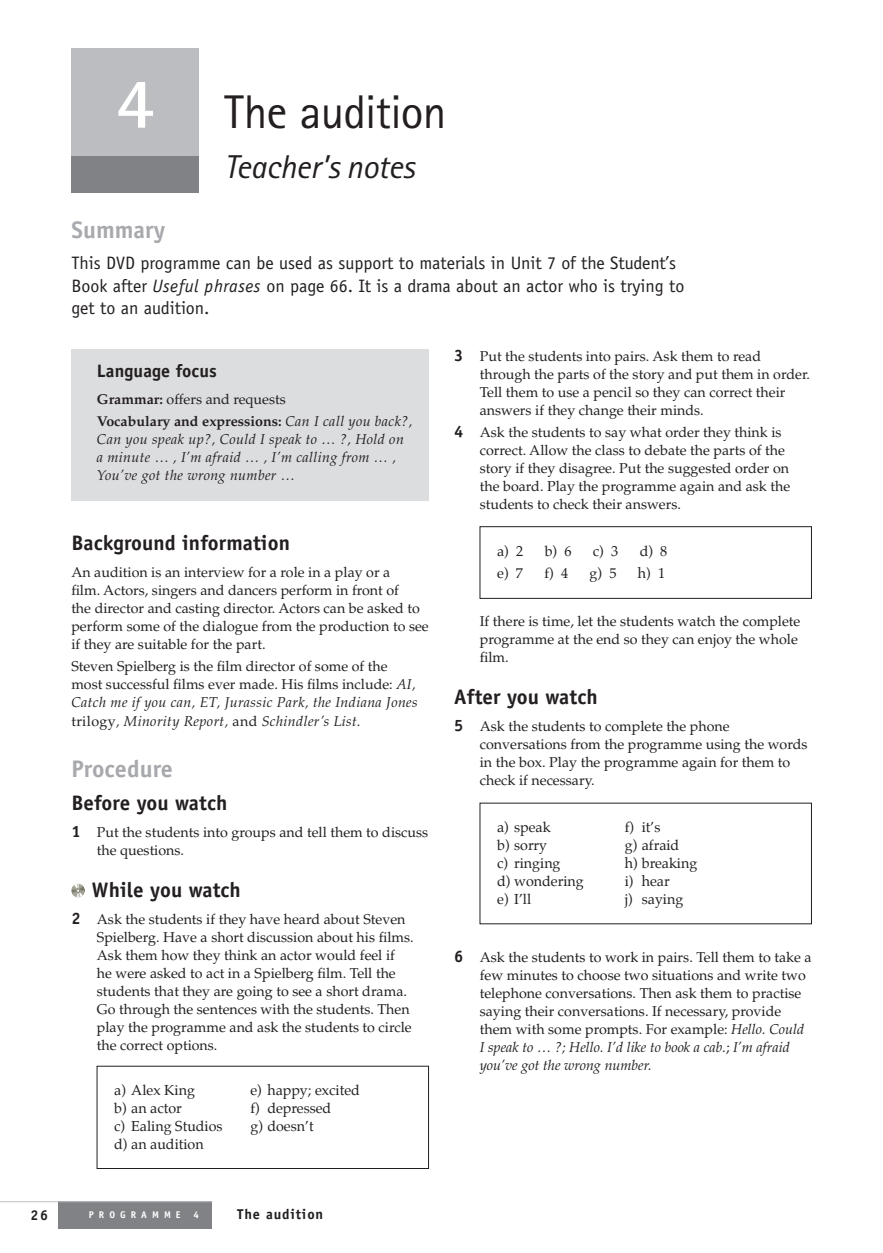
<style>
.page{position:relative;width:883px;height:1253px;background:#fff}
.page>*{position:absolute;margin:0;border:0;box-sizing:border-box;transform-origin:0 0}
.t1{font:47.25px "Rotis Sans Serif Std";letter-spacing:-.02em;color:#231f20}
.t2{font:italic 33px "Rotis Sans Serif Std";letter-spacing:-.015em;color:#231f20}
.t3{font:700 24px "Officina Sans Std";letter-spacing:.005em;color:#a8a9ad}
.t4{font:700 21px "Officina Sans Std";letter-spacing:.005em;color:#231f20}
.t5{font:18px/22.5px "Officina Sans Std";color:#231f20}
.t6{font:700 18px "Officina Sans Std";letter-spacing:.005em;color:#231f20}
.t7{font:14.25px/18px "Palatino LT Std";color:#231f20}
.t8{font:14.25px "Palatino";color:#231f20}
.t9{font:italic 14.25px/18px "Palatino LT Std";letter-spacing:.025em;color:#231f20}
.t10{font:700 14.25px/22.5px "Palatino LT Std";color:#231f20}
.t11{font:700 14.25px "Officina Sans Std";letter-spacing:.06em;color:#231f20}
.t12{font:700 9.75px "Officina Sans Std";letter-spacing:.515em;color:#fff}
.s1{font-weight:700;font-size:72px;color:#fff}
.s2{font-style:italic}
.s3{font-weight:400}
.s4{font-weight:400;font-style:italic}
.s5{font-family:"Officina Sans Std";font-weight:700;font-size:16.5px}
</style>
<div class="page">
<div style="left:71px;top:49px;width:128px;height:108px;background:#bcbdc0"></div>
<div style="left:71px;top:157px;width:128px;height:36px;background:#808285"></div>
<img style="left:71px;top:883px;width:14px;height:14px;border-radius:50%">
<div style="left:71px;top:349px;width:357px;height:151px;background:#dcdddf"></div>
<div style="left:479px;top:526px;width:332px;height:72px;border:1px solid #231f20"></div>
<div style="left:59px;top:1201px;width:153px;height:27px;background:#808285"></div>
<hr style="left:0;top:1201px;width:212px;height:1px;background:#bcbdc0">
<h1 class="t1" style="left:116px;top:84px;width:332px"><span class="s1">4</span> The audition</h1>
<h2 class="t2" style="left:224px;top:147px;width:192px">Teacher’s notes</h2>
<h3 class="t3" style="left:71px;top:214px;width:96px">Summary</h3>
<p class="t5" style="left:71px;top:252px;width:614px">This DVD programme can be used as support to materials in Unit 7 of the Student’s<br>Book after <span class="s2">Useful phrases</span> on page 66. It is a drama about an actor who is trying to get to an audition.</p>
<p class="t6" style="left:97px;top:359px;width:121px">Language focus</p>
<p class="t10" style="left:97px;top:388px;width:317px">Grammar: <span class="s3">offers and requests<br></span>Vocabulary and expressions: <span class="s4">Can I call you back?,</span></p>
<p class="t9" style="left:97px;top:430px;width:308px">Can you speak up?, Could I speak to … ?, Hold on a minute … , I’m afraid … , I’m calling from … ,<br>You’ve got the wrong number …</p>
<h3 class="t4" style="left:71px;top:529px;width:220px">Background information</h3>
<p class="t7" style="left:71px;top:563px;width:359px">An audition is an interview for a role in a play or a<br>film. Actors, singers and dancers perform in front of<br>the director and casting director. Actors can be asked to perform some of the dialogue from the production to see if they are suitable for the part.</p>
<p class="t7" style="left:71px;top:658px;width:348px">Steven Spielberg is the film director of some of the most successful films ever made. His films include: <span class="s2">AI, Catch me if you can, ET, Jurassic Park, the Indiana Jones </span>trilogy<span class="s2">, Minority Report,</span> and <span class="s2">Schindler’s List.</span></p>
<h3 class="t3" style="left:71px;top:753px;width:103px">Procedure</h3>
<h3 class="t4" style="left:71px;top:789px;width:157px">Before you watch</h3>
<p class="t7" style="left:97px;top:823px;width:333px;text-indent:-26px"><span class="s5">1</span> Put the students into groups and tell them to discuss the questions.</p>
<h3 class="t4" style="left:92px;top:876px;width:150px">While you watch</h3>
<p class="t7" style="left:97px;top:910px;width:318px;text-indent:-26px"><span class="s5">2</span> Ask the students if they have heard about Steven Spielberg. Have a short discussion about his films.<br>Ask them how they think an actor would feel if<br>he were asked to act in a Spielberg film. Tell the students that they are going to see a short drama.<br>Go through the sentences with the students. Then play the programme and ask the students to circle the correct options.</p>
<p class="t8" style="left:114px;top:1080px;width:82px">a) Alex King</p>
<p class="t8" style="left:250px;top:1080px;width:111px">e) happy; excited</p>
<p class="t8" style="left:114px;top:1098px;width:69px">b) an actor</p>
<p class="t8" style="left:250px;top:1098px;width:82px">f) depressed</p>
<p class="t8" style="left:114px;top:1116px;width:110px">c) Ealing Studios</p>
<p class="t8" style="left:250px;top:1116px;width:65px">g) doesn’t</p>
<p class="t8" style="left:114px;top:1134px;width:91px">d) an audition</p>
<p class="t11" style="left:31px;top:1205px;width:19px">26</p>
<p class="t12" style="left:89px;top:1207px;width:93px">PROGRAMME</p>
<p class="t12" style="left:193px;top:1207px;width:7px">4</p>
<p class="t11" style="left:237px;top:1205px;width:87px">The audition</p>
<p class="t7" style="left:479px;top:347px;width:332px;text-indent:-26px"><span class="s5">3</span> Put the students into pairs. Ask them to read through the parts of the story and put them in order.<br>Tell them to use a pencil so they can correct their answers if they change their minds.</p>
<p class="t7" style="left:479px;top:423px;width:312px;text-indent:-26px"><span class="s5">4</span> Ask the students to say what order they think is correct. Allow the class to debate the parts of the story if they disagree. Put the suggested order on the board. Play the programme again and ask the students to check their answers.</p>
<p class="t8" style="left:497px;top:541px;width:28px">a) 2</p>
<p class="t8" style="left:544px;top:541px;width:28px">b) 6</p>
<p class="t8" style="left:593px;top:541px;width:27px">c) 3</p>
<p class="t8" style="left:639px;top:541px;width:29px">d) 8</p>
<p class="t8" style="left:497px;top:564px;width:27px">e) 7</p>
<p class="t8" style="left:544px;top:564px;width:25px">f) 4</p>
<p class="t8" style="left:589px;top:564px;width:28px">g) 5</p>
<p class="t8" style="left:637px;top:564px;width:29px">h) 1</p>
<p class="t7" style="left:479px;top:612px;width:322px">If there is time, let the students watch the complete programme at the end so they can enjoy the whole film.</p>
<h3 class="t4" style="left:454px;top:684px;width:145px">After you watch</h3>
<p class="t7" style="left:479px;top:717px;width:329px;text-indent:-26px"><span class="s5">5</span> Ask the students to complete the phone conversations from the programme using the words in the box. Play the programme again for them to check if necessary.</p>
<p class="t8" style="left:497px;top:817px;width:55px">a) speak</p>
<p class="t8" style="left:624px;top:817px;width:37px">f) it’s</p>
<p class="t8" style="left:497px;top:835px;width:52px">b) sorry</p>
<p class="t8" style="left:624px;top:835px;width:56px">g) afraid</p>
<p class="t8" style="left:497px;top:853px;width:65px">c) ringing</p>
<p class="t8" style="left:624px;top:853px;width:74px">h) breaking</p>
<p class="t8" style="left:497px;top:871px;width:88px">d) wondering</p>
<p class="t8" style="left:624px;top:871px;width:46px">i) hear</p>
<p class="t8" style="left:497px;top:889px;width:36px">e) I’ll</p>
<p class="t8" style="left:624px;top:889px;width:60px">j) saying</p>
<p class="t7" style="left:479px;top:948px;width:333px;text-indent:-26px"><span class="s5">6</span> Ask the students to work in pairs. Tell them to take a few minutes to choose two situations and write two telephone conversations. Then ask them to practise saying their conversations. If necessary, provide them with some prompts. For example: <span class="s2">Hello. Could I speak to … ?; Hello. I’d like to book a cab.</span>; <span class="s2">I’m afraid you’ve got the wrong number.</span></p>
</div>
